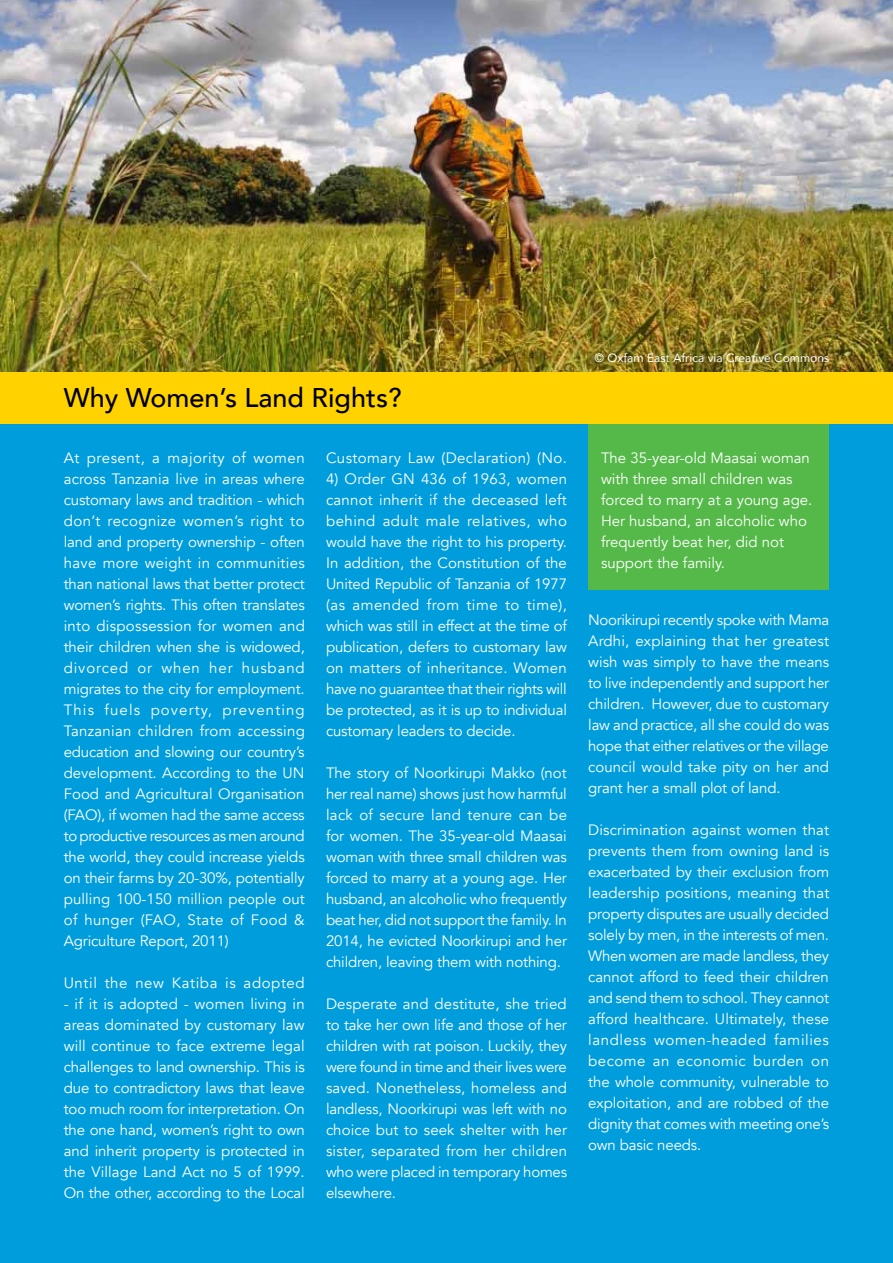
<style>
.page{position:relative;width:893px;height:1263px;background:#fff}
.page>*{position:absolute;margin:0;border:0;box-sizing:border-box;transform-origin:0 0}
.t1{font:500 27px "Avenir";color:#000}
.t2{font:15px/21px "Avenir";color:#fff;text-align:justify}
.t3{font:15px "Avenir";letter-spacing:.025em;color:#fff}
.t4{font:15px "Avenir";letter-spacing:.04em;color:#fff}
.t5{font:12px "Avenir";color:#fff}
</style>
<div class="page">
<div style="left:0;top:424px;width:893px;height:839px;background:#009ddc"></div>
<img style="left:0;top:0;width:893px;height:372px">
<div style="left:0;top:372px;width:893px;height:52px;background:#ffd200"></div>
<div style="left:588px;top:424px;width:241px;height:165px;background:#54b948"></div>
<h1 class="t1" style="left:64px;top:374px;width:339px">Why Women’s Land Rights?</h1>
<p class="t2" style="left:64px;top:447px;width:243px">At present, a majority of women across Tanzania live in areas where customary laws and tradition - which don’t recognize women’s right to land and property ownership - often have more weight in communities than national laws that better protect women’s rights. This often translates into dispossession for women and their children when she is widowed, divorced or when her husband migrates to the city for employment.<br>This fuels poverty, preventing Tanzanian children from accessing education and slowing our country’s development. According to the UN Food and Agricultural Organisation (FAO), if women had the same access to productive resources as men around the world, they could increase yields on their farms by 20-30%, potentially pulling 100-150 million people out of hunger (FAO, State of Food &amp; Agriculture Report, 2011)</p>
<p class="t4" style="left:64px;top:973px;width:242px">Until the new Katiba is adopted</p>
<p class="t2" style="left:64px;top:993px;width:243px">- if it is adopted - women living in areas dominated by customary law will continue to face extreme legal challenges to land ownership. This is due to contradictory laws that leave too much room for interpretation. On the one hand, women’s right to own and inherit property is protected in the Village Land Act no 5 of 1999.<br>On the other, according to the Local</p>
<p class="t3" style="left:326px;top:448px;width:243px">Customary Law (Declaration) (No.</p>
<p class="t2" style="left:326px;top:468px;width:243px">4) Order GN 436 of 1963, women cannot inherit if the deceased left behind adult male relatives, who would have the right to his property.<br>In addition, the Constitution of the United Republic of Tanzania of 1977 (as amended from time to time), which was still in effect at the time of publication, defers to customary law on matters of inheritance. Women have no guarantee that their rights will be protected, as it is up to individual customary leaders to decide.</p>
<p class="t2" style="left:326px;top:762px;width:243px">The story of Noorkirupi Makko (not her real name) shows just how harmful lack of secure land tenure can be for women. The 35-year-old Maasai woman with three small children was forced to marry at a young age. Her husband, an alcoholic who frequently beat her, did not support the family. In 2014, he evicted Noorkirupi and her children, leaving them with nothing.</p>
<p class="t2" style="left:326px;top:993px;width:243px">Desperate and destitute, she tried to take her own life and those of her children with rat poison. Luckily, they were found in time and their lives were saved. Nonetheless, homeless and landless, Noorkirupi was left with no choice but to seek shelter with her sister, separated from her children who were placed in temporary homes elsewhere.</p>
<p class="t5" style="left:595px;top:348px;width:236px">© Oxfam East Africa via Creative Commons</p>
<p class="t2" style="left:601px;top:447px;width:213px;text-align:left">The 35-year-old Maasai woman with three small children was forced to marry at a young age.<br>Her husband, an alcoholic who frequently beat her, did not support the family.</p>
<p class="t2" style="left:588px;top:609px;width:243px">Noorikirupi recently spoke with Mama Ardhi, explaining that her greatest wish was simply to have the means to live independently and support her children. However, due to customary law and practice, all she could do was hope that either relatives or the village council would take pity on her and grant her a small plot of land.</p>
<p class="t2" style="left:588px;top:819px;width:243px">Discrimination against women that prevents them from owning land is exacerbated by their exclusion from leadership positions, meaning that property disputes are usually decided solely by men, in the interests of men.<br>When women are made landless, they cannot afford to feed their children and send them to school. They cannot afford healthcare. Ultimately, these landless women-headed families become an economic burden on the whole community, vulnerable to exploitation, and are robbed of the dignity that comes with meeting one’s own basic needs.</p>
</div>
